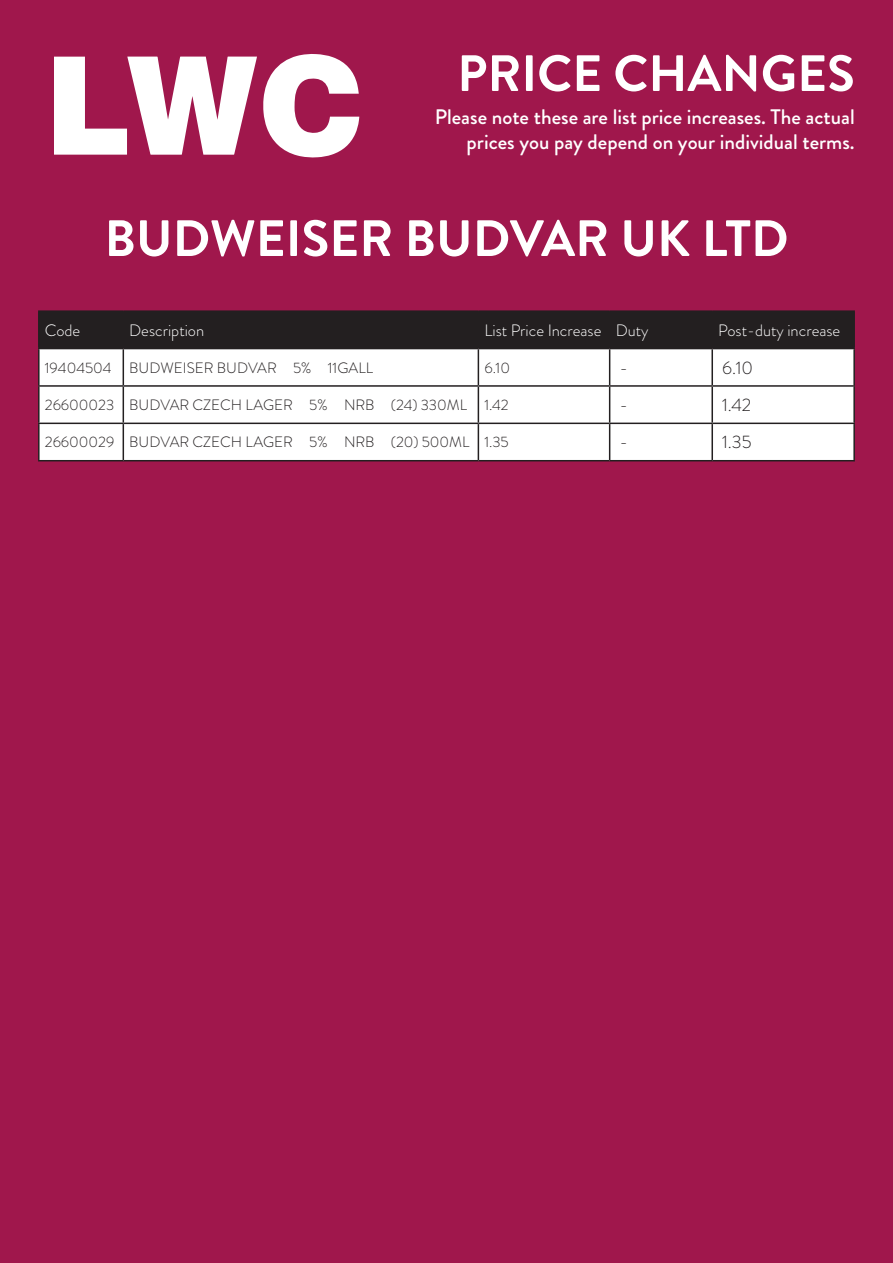
<style>
.page{position:relative;width:893px;height:1263px;background:#a0174c}
.page>*{position:absolute;margin:0;border:0;box-sizing:border-box;transform-origin:0 0}
.t1{font:700 51px "Brandon Grotesque";color:#fff}
.t2{font:500 21px/25.2px "Brandon Grotesque";color:#fff;text-align:right}
.t3{font:300 18px "Brandon Grotesque";color:#231f20}
.t4{font:300 16.5px "Brandon Grotesque";color:#fff}
.t5{font:300 15px "Brandon Grotesque";color:#231f20}
</style>
<div class="page">
<svg style="left:263px;top:54px;width:96px;height:104px"></svg>
<svg style="left:54px;top:57px;width:203px;height:98px"></svg>
<div style="left:40px;top:312px;width:813px;height:36px;background:#231f20"></div>
<div style="left:40px;top:349px;width:813px;height:111px;background:#fff"></div>
<hr style="left:38px;top:310px;width:85px;height:2px;background:#231f20">
<hr style="left:38px;top:312px;width:2px;height:36px;background:#231f20">
<hr style="left:123px;top:310px;width:355px;height:2px;background:#231f20">
<hr style="left:123px;top:312px;width:1px;height:36px;background:#231f20">
<hr style="left:478px;top:310px;width:132px;height:2px;background:#231f20">
<hr style="left:478px;top:312px;width:1px;height:36px;background:#231f20">
<hr style="left:610px;top:310px;width:102px;height:2px;background:#231f20">
<hr style="left:609px;top:312px;width:1px;height:36px;background:#231f20">
<hr style="left:712px;top:310px;width:143px;height:2px;background:#231f20">
<hr style="left:711px;top:312px;width:2px;height:36px;background:#231f20">
<hr style="left:853px;top:312px;width:2px;height:36px;background:#231f20">
<hr style="left:38px;top:348px;width:85px;height:1px;background:#231f20">
<hr style="left:38px;top:349px;width:2px;height:36px;background:#231f20">
<hr style="left:123px;top:348px;width:355px;height:1px;background:#231f20">
<hr style="left:123px;top:349px;width:1px;height:36px;background:#231f20">
<hr style="left:478px;top:348px;width:132px;height:1px;background:#231f20">
<hr style="left:478px;top:349px;width:1px;height:36px;background:#231f20">
<hr style="left:610px;top:348px;width:102px;height:1px;background:#231f20">
<hr style="left:609px;top:349px;width:1px;height:36px;background:#231f20">
<hr style="left:712px;top:348px;width:143px;height:1px;background:#231f20">
<hr style="left:711px;top:349px;width:2px;height:36px;background:#231f20">
<hr style="left:853px;top:349px;width:2px;height:36px;background:#231f20">
<hr style="left:38px;top:385px;width:85px;height:2px;background:#231f20">
<hr style="left:38px;top:387px;width:2px;height:36px;background:#231f20">
<hr style="left:123px;top:385px;width:355px;height:2px;background:#231f20">
<hr style="left:123px;top:387px;width:1px;height:36px;background:#231f20">
<hr style="left:478px;top:385px;width:132px;height:2px;background:#231f20">
<hr style="left:478px;top:387px;width:1px;height:36px;background:#231f20">
<hr style="left:610px;top:385px;width:102px;height:2px;background:#231f20">
<hr style="left:609px;top:387px;width:1px;height:36px;background:#231f20">
<hr style="left:712px;top:385px;width:143px;height:2px;background:#231f20">
<hr style="left:711px;top:387px;width:2px;height:36px;background:#231f20">
<hr style="left:853px;top:387px;width:2px;height:36px;background:#231f20">
<hr style="left:38px;top:423px;width:85px;height:1px;background:#231f20">
<hr style="left:38px;top:424px;width:2px;height:36px;background:#231f20">
<hr style="left:123px;top:423px;width:355px;height:1px;background:#231f20">
<hr style="left:123px;top:424px;width:1px;height:36px;background:#231f20">
<hr style="left:478px;top:423px;width:132px;height:1px;background:#231f20">
<hr style="left:478px;top:424px;width:1px;height:36px;background:#231f20">
<hr style="left:610px;top:423px;width:102px;height:1px;background:#231f20">
<hr style="left:609px;top:424px;width:1px;height:36px;background:#231f20">
<hr style="left:712px;top:423px;width:143px;height:1px;background:#231f20">
<hr style="left:711px;top:424px;width:2px;height:36px;background:#231f20">
<hr style="left:853px;top:424px;width:2px;height:36px;background:#231f20">
<hr style="left:38px;top:460px;width:85px;height:1px;background:#231f20">
<hr style="left:123px;top:460px;width:355px;height:1px;background:#231f20">
<hr style="left:478px;top:460px;width:132px;height:1px;background:#231f20">
<hr style="left:610px;top:460px;width:102px;height:1px;background:#231f20">
<hr style="left:712px;top:460px;width:143px;height:1px;background:#231f20">
<h1 class="t1" style="left:457px;top:38px;width:399px">PRICE CHANGES</h1>
<h2 class="t2" style="left:435px;top:104px;width:421px">Please note these are list price increases. The actual prices you pay depend on your individual terms.</h2>
<p class="t1" style="left:104px;top:203px;width:686px">BUDWEISER BUDVAR UK LTD</p>
<p class="t4" style="left:45px;top:319px;width:37px">Code</p>
<p class="t4" style="left:129px;top:319px;width:76px">Description</p>
<p class="t4" style="left:484px;top:319px;width:118px">List Price Increase</p>
<p class="t4" style="left:616px;top:319px;width:34px">Duty</p>
<p class="t4" style="left:718px;top:319px;width:123px">Post-duty increase</p>
<p class="t5" style="left:45px;top:357px;width:68px">19404504</p>
<p class="t5" style="left:129px;top:357px;width:245px">BUDWEISER BUDVAR 5% 11GALL</p>
<p class="t5" style="left:484px;top:357px;width:27px">6.10</p>
<p class="t3" style="left:620px;top:355px;width:10px">-</p>
<p class="t3" style="left:722px;top:355px;width:32px">6.10</p>
<p class="t5" style="left:45px;top:394px;width:71px">26600023</p>
<p class="t5" style="left:129px;top:394px;width:339px">BUDVAR CZECH LAGER 5% NRB (24) 330ML</p>
<p class="t5" style="left:484px;top:394px;width:26px">1.42</p>
<p class="t3" style="left:620px;top:392px;width:10px">-</p>
<p class="t3" style="left:722px;top:392px;width:31px">1.42</p>
<p class="t5" style="left:45px;top:432px;width:71px">26600029</p>
<p class="t5" style="left:129px;top:432px;width:342px">BUDVAR CZECH LAGER 5% NRB (20) 500ML</p>
<p class="t5" style="left:484px;top:432px;width:26px">1.35</p>
<p class="t3" style="left:620px;top:430px;width:10px">-</p>
<p class="t3" style="left:722px;top:430px;width:31px">1.35</p>
</div>
